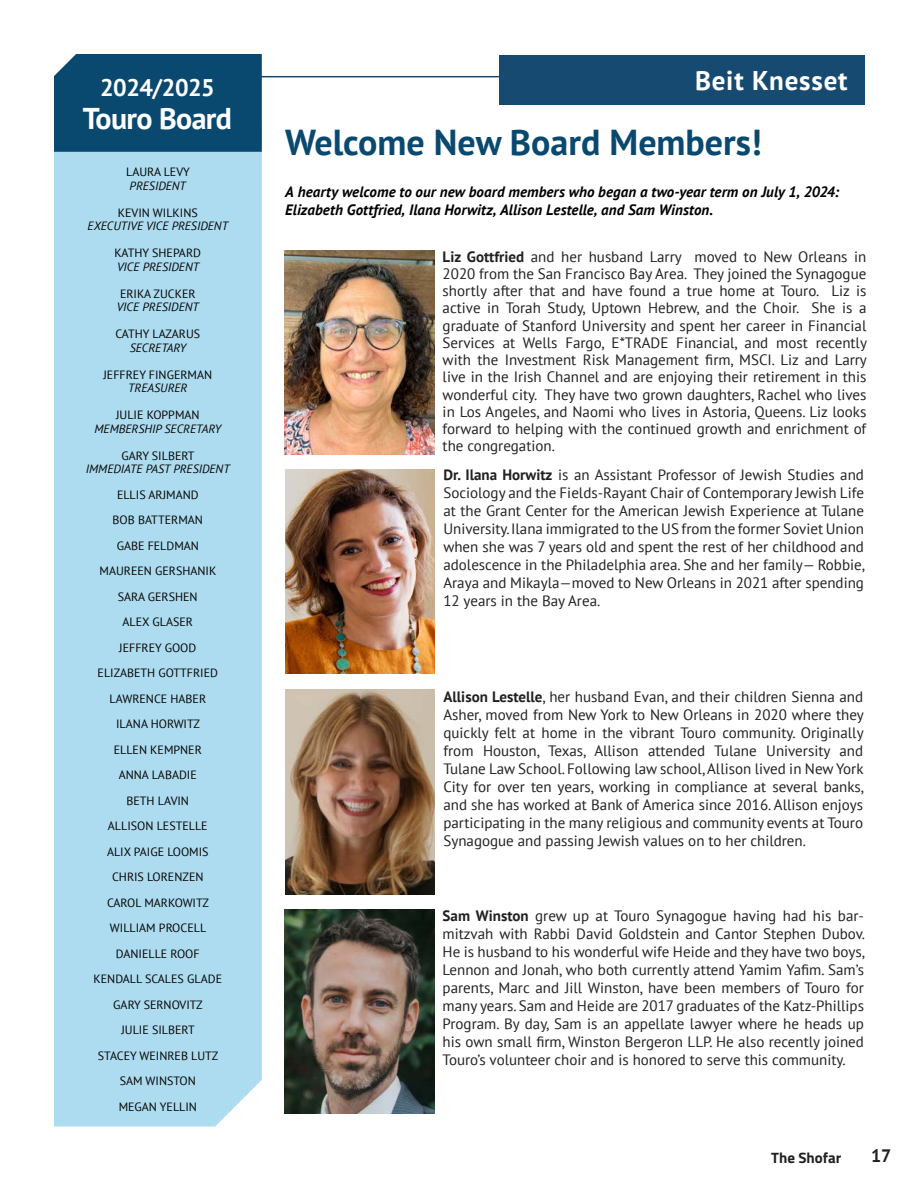
<style>
.page{position:relative;width:918px;height:1188px;background:#fff}
.page>*{position:absolute;margin:0;border:0;box-sizing:border-box;transform-origin:0 0}
.t1{font:700 36px "PT Sans";color:#0a496f}
.insert_your_title{font:700 30px "PT Sans";letter-spacing:-.02em;color:#fff}
.head{font:700 27px "PT Sans";letter-spacing:.03em;color:#fff}
.insert_your_title-2{font:700 24px "PT Sans";letter-spacing:-.02em;color:#fff}
.t2{font:700 18px "PT Sans";color:#231f20}
.t3{font:15px/18px "PT Sans";color:#231f20;text-align:justify}
.Body{font:italic 700 15px/18px "PT Sans";letter-spacing:.005em;color:#000}
.t4{font:700 15px "Titillium";color:#231f20}
.t5{font:12px "PT Sans";color:#040503}
.t6{font:italic 12px "PT Sans";color:#040503}
.s1{font-weight:700}
</style>
<div class="page">
<hr style="left:55px;top:76px;width:445px;height:1px;background:#174a71">
<div style="left:54px;top:152px;width:208px;height:975px;background:#addbf0"></div>
<div style="left:54px;top:54px;width:208px;height:98px;background:#0a496f"></div>
<div style="left:499px;top:55px;width:366px;height:49px;background:#174a71"></div>
<img style="left:285px;top:250px;width:149px;height:204px">
<img style="left:285px;top:470px;width:150px;height:204px">
<img style="left:285px;top:690px;width:150px;height:204px">
<img style="left:285px;top:910px;width:149px;height:204px">
<p class="insert_your_title-2" style="left:100px;top:71px;width:116px">2024/2025</p>
<p class="insert_your_title" style="left:83px;top:98px;width:151px">Touro Board</p>
<p class="t5" style="left:126px;top:164px;width:65px">LAURA LEVY</p>
<p class="t6" style="left:130px;top:178px;width:58px">PRESIDENT</p>
<p class="t5" style="left:118px;top:205px;width:82px">KEVIN WILKINS</p>
<p class="t6" style="left:88px;top:218px;width:142px">EXECUTIVE VICE PRESIDENT</p>
<p class="t5" style="left:115px;top:245px;width:88px">KATHY SHEPARD</p>
<p class="t6" style="left:117px;top:259px;width:83px">VICE PRESIDENT</p>
<p class="t5" style="left:120px;top:286px;width:77px">ERIKA ZUCKER</p>
<p class="t6" style="left:117px;top:299px;width:83px">VICE PRESIDENT</p>
<p class="t5" style="left:115px;top:326px;width:86px">CATHY LAZARUS</p>
<p class="t6" style="left:130px;top:340px;width:58px">SECRETARY</p>
<p class="t5" style="left:103px;top:367px;width:110px">JEFFREY FINGERMAN</p>
<p class="t6" style="left:128px;top:380px;width:61px">TREASURER</p>
<p class="t5" style="left:116px;top:407px;width:85px">JULIE KOPPMAN</p>
<p class="t6" style="left:95px;top:421px;width:128px">MEMBERSHIP SECRETARY</p>
<p class="t5" style="left:122px;top:448px;width:74px">GARY SILBERT</p>
<p class="t6" style="left:86px;top:461px;width:145px">IMMEDIATE PAST PRESIDENT</p>
<p class="t5" style="left:117px;top:487px;width:83px">ELLIS ARJMAND</p>
<p class="t5" style="left:113px;top:512px;width:92px">BOB BATTERMAN</p>
<p class="t5" style="left:117px;top:538px;width:84px">GABE FELDMAN</p>
<p class="t5" style="left:100px;top:563px;width:118px">MAUREEN GERSHANIK</p>
<p class="t5" style="left:118px;top:589px;width:81px">SARA GERSHEN</p>
<p class="t5" style="left:123px;top:614px;width:72px">ALEX GLASER</p>
<p class="t5" style="left:119px;top:640px;width:79px">JEFFREY GOOD</p>
<p class="t5" style="left:98px;top:665px;width:122px">ELIZABETH GOTTFRIED</p>
<p class="t5" style="left:109px;top:691px;width:98px">LAWRENCE HABER</p>
<p class="t5" style="left:116px;top:716px;width:85px">ILANA HORWITZ</p>
<p class="t5" style="left:114px;top:742px;width:90px">ELLEN KEMPNER</p>
<p class="t5" style="left:119px;top:767px;width:80px">ANNA LABADIE</p>
<p class="t5" style="left:127px;top:793px;width:64px">BETH LAVIN</p>
<p class="t5" style="left:108px;top:818px;width:101px">ALLISON LESTELLE</p>
<p class="t5" style="left:107px;top:844px;width:103px">ALIX PAIGE LOOMIS</p>
<p class="t5" style="left:112px;top:869px;width:93px">CHRIS LORENZEN</p>
<p class="t5" style="left:107px;top:895px;width:103px">CAROL MARKOWITZ</p>
<p class="t5" style="left:110px;top:920px;width:98px">WILLIAM PROCELL</p>
<p class="t5" style="left:116px;top:946px;width:85px">DANIELLE ROOF</p>
<p class="t5" style="left:94px;top:971px;width:130px">KENDALL SCALES GLADE</p>
<p class="t5" style="left:113px;top:997px;width:91px">GARY SERNOVITZ</p>
<p class="t5" style="left:121px;top:1022px;width:75px">JULIE SILBERT</p>
<p class="t5" style="left:98px;top:1048px;width:122px">STACEY WEINREB LUTZ</p>
<p class="t5" style="left:120px;top:1073px;width:78px">SAM WINSTON</p>
<p class="t5" style="left:119px;top:1099px;width:80px">MEGAN YELLIN</p>
<p class="head" style="left:695px;top:63px;width:154px">Beit Knesset</p>
<p class="t1" style="left:285px;top:119px;width:478px">Welcome New Board Members!</p>
<p class="Body" style="left:285px;top:183px;width:556px">A hearty welcome to our new board members who began a two-year term on July 1, 2024:<br>Elizabeth Gottfried, Ilana Horwitz, Allison Lestelle, and Sam Winston.</p>
<p class="t3" style="left:443px;top:247px;width:426px;line-height:17.2px"><span class="s1">Liz Gottfried</span> and her husband Larry moved to New Orleans in 2020 from the San Francisco Bay Area. They joined the Synagogue shortly after that and have found a true home at Touro. Liz is active in Torah Study, Uptown Hebrew, and the Choir. She is a graduate of Stanford University and spent her career in Financial Services at Wells Fargo, E*TRADE Financial, and most recently with the Investment Risk Management firm, MSCI. Liz and Larry live in the Irish Channel and are enjoying their retirement in this wonderful city. They have two grown daughters, Rachel who lives in Los Angeles, and Naomi who lives in Astoria, Queens. Liz looks forward to helping with the continued growth and enrichment of the congregation.</p>
<p class="t3" style="left:443px;top:466px;width:423px"><span class="s1">Dr. Ilana Horwitz</span> is an Assistant Professor of Jewish Studies and Sociology and the Fields-Rayant Chair of Contemporary Jewish Life at the Grant Center for the American Jewish Experience at Tulane University. Ilana immigrated to the US from the former Soviet Union when she was 7 years old and spent the rest of her childhood and adolescence in the Philadelphia area. She and her family— Robbie, Araya and Mikayla—moved to New Orleans in 2021 after spending 12 years in the Bay Area.</p>
<p class="t3" style="left:443px;top:687px;width:422px"><span class="s1">Allison Lestelle</span>, her husband Evan, and their children Sienna and Asher, moved from New York to New Orleans in 2020 where they quickly felt at home in the vibrant Touro community. Originally from Houston, Texas, Allison attended Tulane University and Tulane Law School. Following law school, Allison lived in New York City for over ten years, working in compliance at several banks, and she has worked at Bank of America since 2016. Allison enjoys participating in the many religious and community events at Touro Synagogue and passing Jewish values on to her children.</p>
<p class="t3" style="left:443px;top:906px;width:424px"><span class="s1">Sam Winston</span> grew up at Touro Synagogue having had his bar&shy;mitzvah with Rabbi David Goldstein and Cantor Stephen Dubov.<br>He is husband to his wonderful wife Heide and they have two boys, Lennon and Jonah, who both currently attend Yamim Yafim. Sam’s parents, Marc and Jill Winston, have been members of Touro for many years. Sam and Heide are 2017 graduates of the Katz-Phillips Program. By day, Sam is an appellate lawyer where he heads up his own small firm, Winston Bergeron LLP. He also recently joined Touro’s volunteer choir and is honored to serve this community.</p>
<p class="t4" style="left:771px;top:1147px;width:72px">The Shofar</p>
<p class="t2" style="left:871px;top:1143px;width:22px">17</p>
</div>
